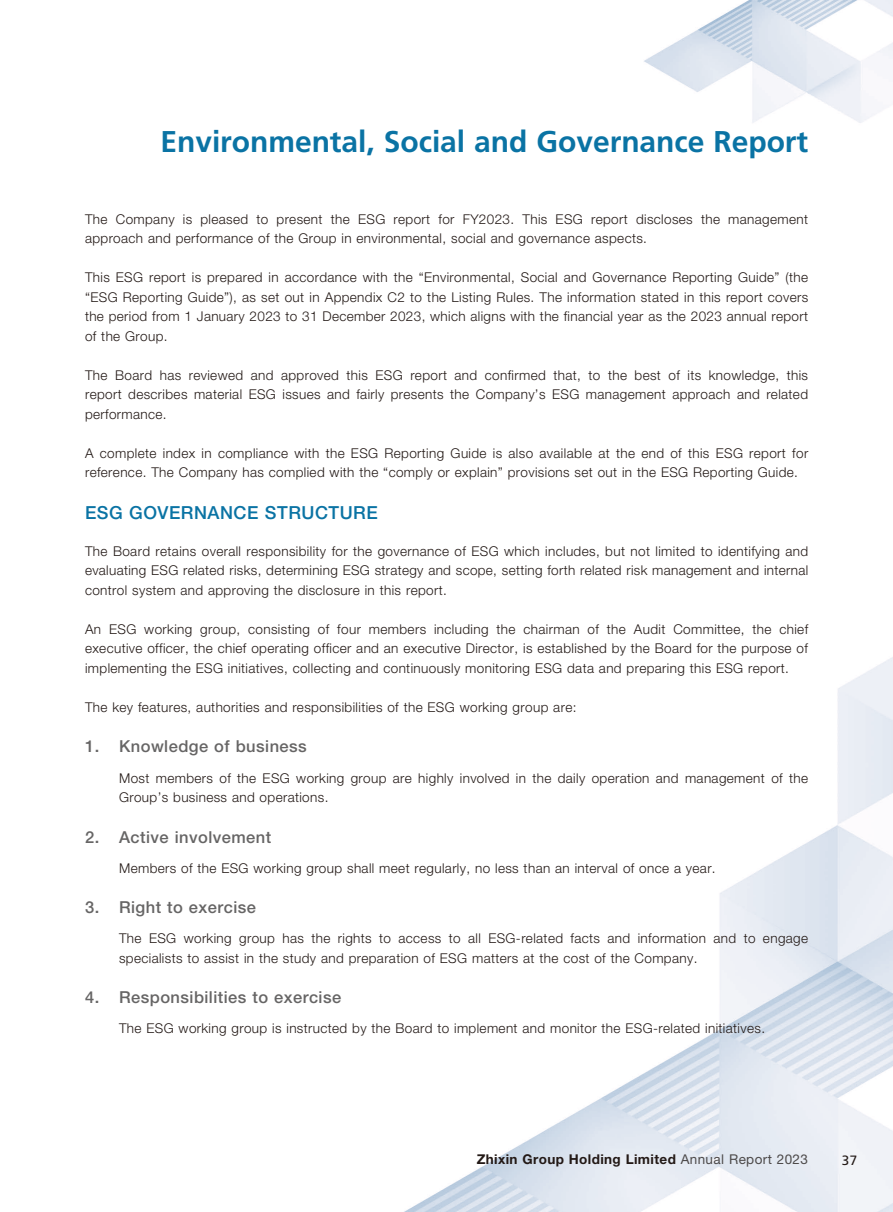
<style>
.page{position:relative;width:893px;height:1212px;background:#fff}
.page>*{position:absolute;margin:0;border:0;box-sizing:border-box;transform-origin:0 0}
.t1{font:700 30px "Frutiger LT Std";color:#0a73a4}
.t2{font:500 18px "Helvetica Neue LT Std";letter-spacing:.03em;color:#0a73a4}
.t3{font:500 16.5px "Helvetica Neue LT Std";letter-spacing:.03em;color:#666565}
.t4{font:300 13.5px/19.5px "Helvetica Neue LT Std";letter-spacing:.03em;color:#231916}
.t5{font:700 13.5px "Helvetica Neue LT Std";letter-spacing:.03em;color:#231916}
.t6{font:13.5px "Frutiger LT Std";color:#231916}
.s1{font-weight:400;color:#4d4a4a}
</style>
<div class="page">
<img style="left:404px;top:0;width:489px;height:1212px">
<h1 class="t1" style="left:160px;top:124px;width:649px">Environmental, Social and Governance Report</h1>
<p class="t4" style="left:85px;top:209px;width:725px">The Company is pleased to present the ESG report for FY2023. This ESG report discloses the management approach and performance of the Group in environmental, social and governance aspects.</p>
<p class="t4" style="left:85px;top:267px;width:725px;text-align:justify">This ESG report is prepared in accordance with the “Environmental, Social and Governance Reporting Guide” (the “ESG Reporting Guide”), as set out in Appendix C2 to the Listing Rules. The information stated in this report covers the period from 1 January 2023 to 31 December 2023, which aligns with the financial year as the 2023 annual report of the Group.</p>
<p class="t4" style="left:85px;top:365px;width:725px;text-align:justify">The Board has reviewed and approved this ESG report and confirmed that, to the best of its knowledge, this report describes material ESG issues and fairly presents the Company’s ESG management approach and related performance.</p>
<p class="t4" style="left:85px;top:443px;width:725px">A complete index in compliance with the ESG Reporting Guide is also available at the end of this ESG report for reference. The Company has complied with the “comply or explain” provisions set out in the ESG Reporting Guide.</p>
<h2 class="t2" style="left:85px;top:502px;width:294px">ESG GOVERNANCE STRUCTURE</h2>
<p class="t4" style="left:85px;top:541px;width:725px;text-align:justify">The Board retains overall responsibility for the governance of ESG which includes, but not limited to identifying and evaluating ESG related risks, determining ESG strategy and scope, setting forth related risk management and internal control system and approving the disclosure in this report.</p>
<p class="t4" style="left:85px;top:619px;width:725px;text-align:justify">An ESG working group, consisting of four members including the chairman of the Audit Committee, the chief executive officer, the chief operating officer and an executive Director, is established by the Board for the purpose of implementing the ESG initiatives, collecting and continuously monitoring ESG data and preparing this ESG report.</p>
<p class="t4" style="left:85px;top:697px;width:493px">The key features, authorities and responsibilities of the ESG working group are:</p>
<p class="t3" style="left:85px;top:737px;width:223px">1. Knowledge of business</p>
<p class="t4" style="left:119px;top:768px;width:690px">Most members of the ESG working group are highly involved in the daily operation and management of the<br>Group’s business and operations.</p>
<p class="t3" style="left:85px;top:827px;width:188px">2. Active involvement</p>
<p class="t4" style="left:119px;top:858px;width:598px">Members of the ESG working group shall meet regularly, no less than an interval of once a year.</p>
<p class="t3" style="left:85px;top:897px;width:173px">3. Right to exercise</p>
<p class="t4" style="left:119px;top:928px;width:691px">The ESG working group has the rights to access to all ESG-related facts and information and to engage specialists to assist in the study and preparation of ESG matters at the cost of the Company.</p>
<p class="t3" style="left:85px;top:987px;width:258px">4. Responsibilities to exercise</p>
<p class="t4" style="left:119px;top:1018px;width:647px">The ESG working group is instructed by the Board to implement and monitor the ESG-related initiatives.</p>
<p class="t5" style="left:477px;top:1150px;width:333px">Zhixin Group Holding Limited <span class="s1">Annual Report 2023</span></p>
<p class="t6" style="left:842px;top:1152px;width:17px">37</p>
</div>
